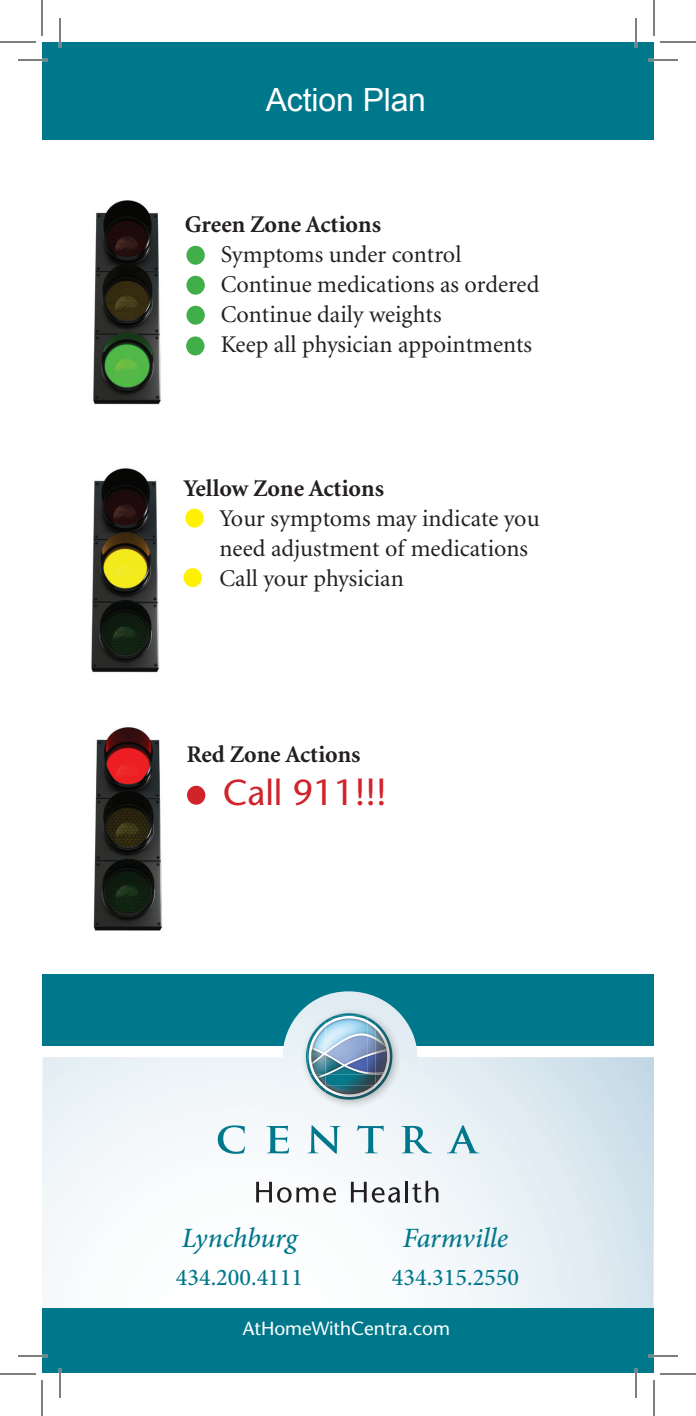
<style>
.page{position:relative;width:696px;height:1416px;background:#fff}
.page>*{position:absolute;margin:0;border:0;box-sizing:border-box;transform-origin:0 0}
.t1{font:36px "Stone Sans";color:#d1232a}
.t2{font:32px "Arial";letter-spacing:-.005em;color:#fff}
.t3{font:italic 500 28px "Minion Pro";letter-spacing:-.01em;color:#00788b}
.t4{font:24px/30px "Minion";color:#231f20}
.t5{font:700 24px "Minion";color:#231f20}
.t6{font:500 24px "Minion Pro";color:#00788b}
.t7{font:19px "Stone Sans";color:#fff}
</style>
<div class="page">
<div style="left:42px;top:974px;width:612px;height:72px;background:#00788b"></div>
<svg style="left:42px;top:991px;width:612px;height:317px"></svg>
<div style="left:42px;top:42px;width:612px;height:98px;background:#00788b"></div>
<div style="left:300px;top:1007px;width:103px;height:102px;background:#231f20;opacity:.3"></div>
<img style="left:306px;top:1013px;width:63px;height:45px">
<img style="left:325px;top:1026px;width:67px;height:74px">
<img style="left:307px;top:1015px;width:83px;height:83px">
<img style="left:325px;top:1018px;width:42px;height:34px">
<svg style="left:218px;top:1125px;width:27px;height:29px"></svg>
<svg style="left:266px;top:1126px;width:23px;height:27px"></svg>
<svg style="left:308px;top:1125px;width:33px;height:29px"></svg>
<svg style="left:357px;top:1125px;width:27px;height:28px"></svg>
<svg style="left:401px;top:1126px;width:31px;height:27px"></svg>
<svg style="left:447px;top:1125px;width:32px;height:28px"></svg>
<svg style="left:256px;top:1182px;width:80px;height:21px"></svg>
<svg style="left:351px;top:1182px;width:49px;height:21px"></svg>
<hr style="left:405px;top:1181px;width:3px;height:21px;background:#231f20">
<svg style="left:412px;top:1181px;width:26px;height:22px"></svg>
<div style="left:42px;top:1308px;width:612px;height:65px;background:#00788b"></div>
<img style="left:93px;top:727px;width:70px;height:204px">
<div style="left:187px;top:786px;width:18px;height:19px;background:#d1232a;border-radius:50%"></div>
<img style="left:93px;top:200px;width:68px;height:205px">
<div style="left:186px;top:246px;width:19px;height:19px;background:#40ae49;border-radius:50%"></div>
<div style="left:186px;top:276px;width:19px;height:19px;background:#40ae49;border-radius:50%"></div>
<div style="left:186px;top:306px;width:19px;height:19px;background:#40ae49;border-radius:50%"></div>
<div style="left:186px;top:336px;width:19px;height:19px;background:#40ae49;border-radius:50%"></div>
<img style="left:91px;top:468px;width:69px;height:205px">
<div style="left:185px;top:509px;width:19px;height:19px;background:#fff101;border-radius:50%"></div>
<div style="left:184px;top:568px;width:18px;height:19px;background:#fff101;border-radius:50%"></div>
<hr style="left:18px;top:59px;width:30px;height:2px;background:#fff">
<hr style="left:648px;top:59px;width:30px;height:2px;background:#fff">
<hr style="left:18px;top:1355px;width:30px;height:2px;background:#fff">
<hr style="left:648px;top:1355px;width:30px;height:2px;background:#fff">
<hr style="left:59px;top:18px;width:2px;height:30px;background:#fff">
<hr style="left:59px;top:1368px;width:2px;height:30px;background:#fff">
<hr style="left:635px;top:18px;width:2px;height:30px;background:#fff">
<hr style="left:635px;top:1368px;width:2px;height:30px;background:#fff">
<hr style="left:18px;top:60px;width:30px;height:1px;background:#000">
<hr style="left:648px;top:60px;width:30px;height:1px;background:#000">
<hr style="left:18px;top:1356px;width:30px;height:1px;background:#000">
<hr style="left:648px;top:1356px;width:30px;height:1px;background:#000">
<hr style="left:60px;top:18px;width:1px;height:30px;background:#000">
<hr style="left:60px;top:1368px;width:1px;height:30px;background:#000">
<hr style="left:636px;top:18px;width:1px;height:30px;background:#000">
<hr style="left:636px;top:1368px;width:1px;height:30px;background:#000">
<hr style="left:0;top:42px;width:36px;height:1px;background:#000">
<hr style="left:660px;top:42px;width:36px;height:1px;background:#000">
<hr style="left:0;top:1374px;width:36px;height:1px;background:#000">
<hr style="left:660px;top:1374px;width:36px;height:1px;background:#000">
<hr style="left:42px;top:0;width:1px;height:36px;background:#000">
<hr style="left:42px;top:1380px;width:1px;height:36px;background:#000">
<hr style="left:654px;top:0;width:1px;height:36px;background:#000">
<hr style="left:654px;top:1380px;width:1px;height:36px;background:#000">
<h2 class="t2" style="left:266px;top:82px;width:162px">Action Plan</h2>
<p class="t5" style="left:185px;top:212px;width:198px">Green Zone Actions</p>
<p class="t4" style="left:221px;top:240px;width:320px">Symptoms under control<br>Continue medications as ordered<br>Continue daily weights<br>Keep all physician appointments</p>
<p class="t5" style="left:184px;top:476px;width:202px">Yellow Zone Actions</p>
<p class="t4" style="left:220px;top:505px;width:322px">Your symptoms may indicate you need adjustment of medications<br>Call your physician</p>
<p class="t5" style="left:187px;top:742px;width:175px">Red Zone Actions</p>
<h1 class="t1" style="left:223px;top:771px;width:166px">Call 911!!!</h1>
<p class="t3" style="left:182px;top:1219px;width:117px">Lynchburg</p>
<p class="t3" style="left:403px;top:1219px;width:107px">Farmville</p>
<p class="t6" style="left:176px;top:1261px;width:129px">434.200.4111</p>
<p class="t6" style="left:392px;top:1261px;width:129px">434.315.2550</p>
<p class="t7" style="left:243px;top:1317px;width:209px">AtHomeWithCentra.com</p>
</div>
